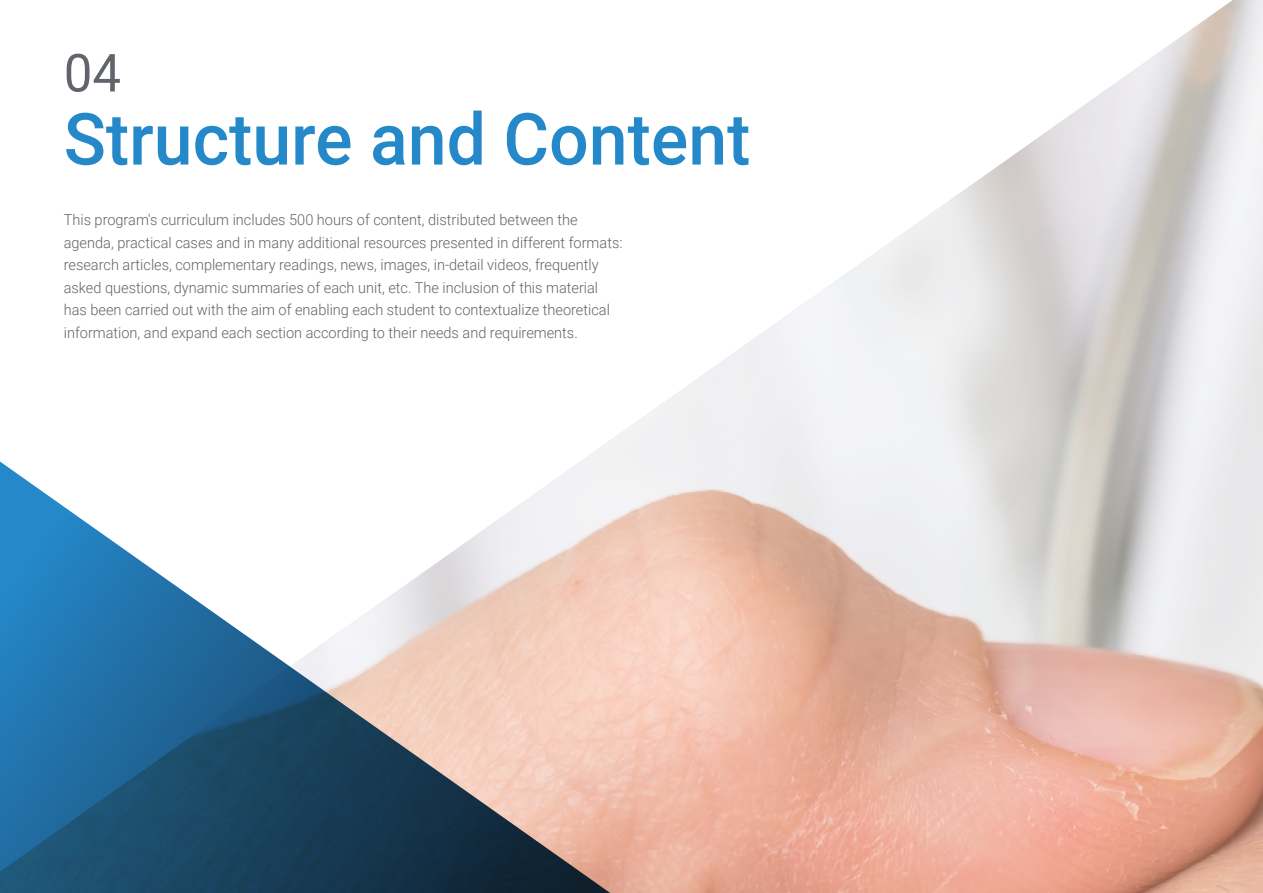
<style>
.page{position:relative;width:1263px;height:893px;background:#fff}
.page>*{position:absolute;margin:0;border:0;box-sizing:border-box;transform-origin:0 0}
.t1{font:500 72px "Roboto";color:#2488c9}
.t2{font:52.5px "Roboto";color:#61646a}
.t3{font:300 15px/22.5px "Roboto";color:#61646a}
</style>
<div class="page">
<img style="left:603px;top:0;width:660px;height:893px">
<svg style="left:0;top:446px;width:640px;height:447px"></svg>
<h2 class="t2" style="left:64px;top:36px;width:59px">04</h2>
<h1 class="t1" style="left:64px;top:89px;width:688px">Structure and Content</h1>
<p class="t3" style="left:64px;top:208px;width:560px">This program's curriculum includes 500 hours of content, distributed between the agenda, practical cases and in many additional resources presented in different formats: research articles, complementary readings, news, images, in-detail videos, frequently asked questions, dynamic summaries of each unit, etc. The inclusion of this material has been carried out with the aim of enabling each student to contextualize theoretical information, and expand each section according to their needs and requirements.</p>
</div>
